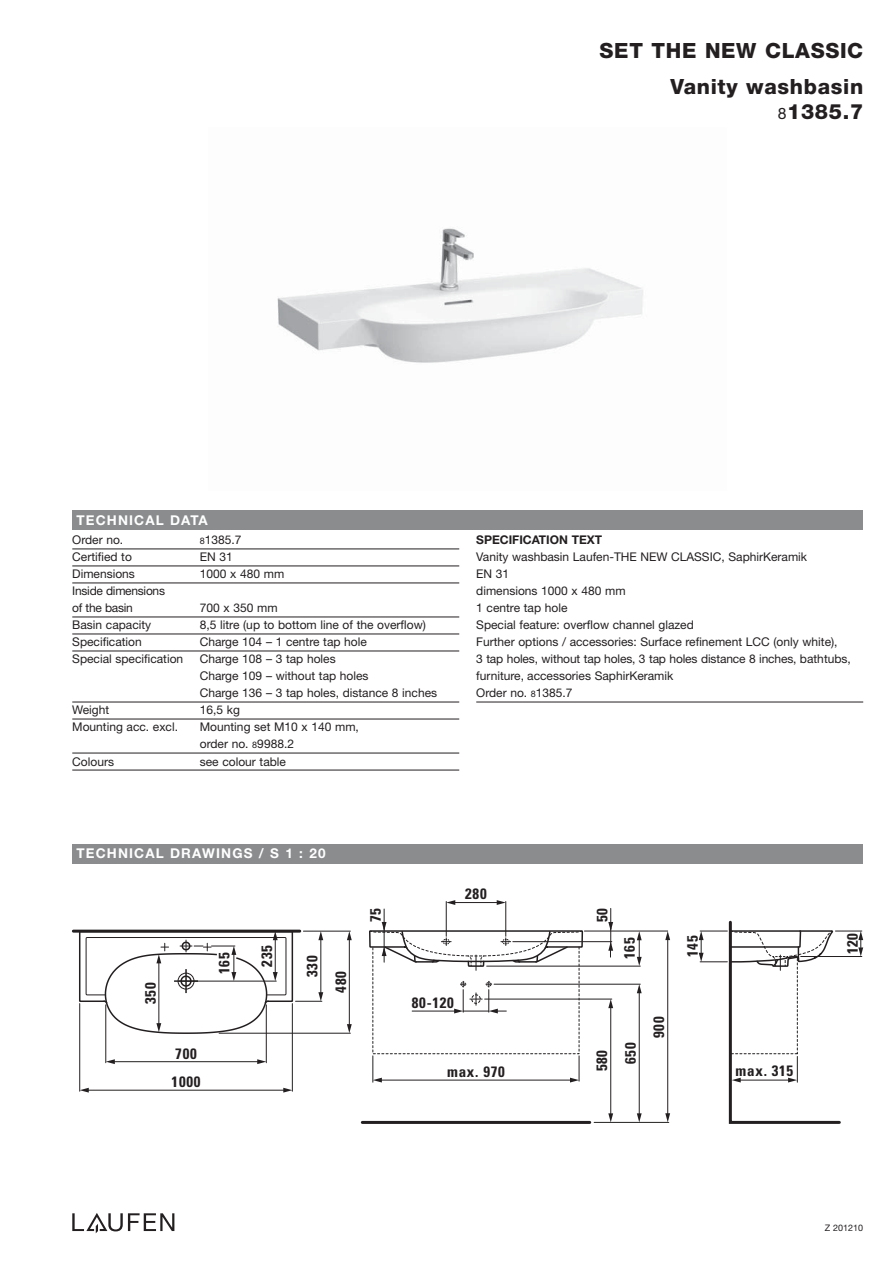
<style>
.page{position:relative;width:893px;height:1263px;background:#fff}
.page>*{position:absolute;margin:0;border:0;box-sizing:border-box;transform-origin:0 0}
.t1{font:800 21px/25.5px "Helvetica Neue";letter-spacing:.03em;color:#231f20;text-align:right}
.t2{font:700 condensed 15px "Univers";letter-spacing:.05em;color:#231f20}
.t3{font:700 13.5px "Helvetica Neue";letter-spacing:.085em;color:#fff}
.t4{font:12px/17px "Helvetica Neue";color:#231f20}
.t5{font:12px/17px "Helvetica Neue";letter-spacing:-.02em;color:#231f20}
.t6{font:700 12px "Helvetica Neue";color:#231f20}
.t7{font:9px "Helvetica Neue";color:#231f20}
.s1{font-weight:400;font-size:15.75px}
.s2{font-size:9px}
</style>
<div class="page">
<svg style="left:72px;top:1213px;width:102px;height:20px"></svg>
<div style="left:72px;top:844px;width:791px;height:19px;background:#8a8c8e"></div>
<div style="left:72px;top:510px;width:791px;height:19px;background:#8a8c8e"></div>
<img style="left:277px;top:228px;width:366px;height:135px">
<hr style="left:362px;top:1121px;width:228px;height:3px;background:#231f20">
<hr style="left:594px;top:1122px;width:75px;height:1px;background:#231f20">
<svg style="left:665px;top:1113px;width:5px;height:9px"></svg>
<svg style="left:665px;top:931px;width:5px;height:9px"></svg>
<hr style="left:667px;top:939px;width:1px;height:176px;background:#231f20">
<hr style="left:584px;top:931px;width:84px;height:1px;background:#231f20">
<hr style="left:494px;top:984px;width:146px;height:1px;background:#231f20">
<svg style="left:637px;top:984px;width:5px;height:9px"></svg>
<svg style="left:637px;top:1113px;width:5px;height:9px"></svg>
<hr style="left:639px;top:993px;width:1px;height:121px;background:#231f20">
<svg style="left:608px;top:999px;width:5px;height:9px"></svg>
<svg style="left:608px;top:1113px;width:5px;height:9px"></svg>
<hr style="left:610px;top:1007px;width:1px;height:107px;background:#231f20">
<hr style="left:485px;top:999px;width:127px;height:1px;background:#231f20">
<hr style="left:487px;top:966px;width:153px;height:1px;background:#231f20">
<svg style="left:637px;top:931px;width:5px;height:35px"></svg>
<hr style="left:513px;top:941px;width:99px;height:1px;background:#231f20">
<svg style="left:608px;top:908px;width:5px;height:49px"></svg>
<svg style="left:369px;top:900px;width:215px;height:182px"></svg>
<hr style="left:303px;top:931px;width:47px;height:1px;background:#231f20">
<hr style="left:219px;top:1033px;width:131px;height:1px;background:#231f20">
<svg style="left:347px;top:931px;width:5px;height:9px"></svg>
<svg style="left:347px;top:1024px;width:5px;height:9px"></svg>
<hr style="left:349px;top:939px;width:1px;height:86px;background:#231f20">
<hr style="left:79px;top:1003px;width:1px;height:88px;background:#231f20">
<hr style="left:292px;top:1003px;width:1px;height:88px;background:#231f20">
<svg style="left:80px;top:1088px;width:9px;height:4px"></svg>
<svg style="left:283px;top:1088px;width:9px;height:4px"></svg>
<hr style="left:88px;top:1090px;width:196px;height:1px;background:#231f20">
<hr style="left:73px;top:930px;width:227px;height:3px;background:#231f20">
<hr style="left:106px;top:1005px;width:1px;height:58px;background:#231f20">
<hr style="left:266px;top:1005px;width:1px;height:58px;background:#231f20">
<svg style="left:106px;top:1059px;width:9px;height:5px"></svg>
<svg style="left:257px;top:1059px;width:9px;height:5px"></svg>
<hr style="left:114px;top:1061px;width:144px;height:1px;background:#231f20">
<svg style="left:699px;top:863px;width:164px;height:261px"></svg>
<hr style="left:801px;top:956px;width:61px;height:1px;background:#231f20">
<svg style="left:78px;top:930px;width:245px;height:105px"></svg>
<hr style="left:72px;top:549px;width:387px;height:1px;background:#231f20">
<hr style="left:72px;top:566px;width:387px;height:1px;background:#231f20">
<hr style="left:72px;top:583px;width:387px;height:1px;background:#231f20">
<hr style="left:72px;top:617px;width:387px;height:1px;background:#231f20">
<hr style="left:72px;top:634px;width:387px;height:1px;background:#231f20">
<hr style="left:72px;top:651px;width:387px;height:1px;background:#231f20">
<hr style="left:72px;top:702px;width:387px;height:1px;background:#231f20">
<hr style="left:72px;top:719px;width:387px;height:1px;background:#231f20">
<hr style="left:72px;top:753px;width:387px;height:1px;background:#231f20">
<hr style="left:72px;top:770px;width:387px;height:1px;background:#231f20">
<hr style="left:476px;top:702px;width:387px;height:1px;background:#231f20">
<h1 class="t1" style="left:600px;top:39px;width:265px">SET THE NEW CLASSIC</h1>
<h1 class="t1" style="left:670px;top:75px;width:194px">Vanity washbasin<br><span class="s1">8</span>1385.7</h1>
<p class="t3" style="left:77px;top:515px;width:133px">TECHNICAL DATA</p>
<p class="t4" style="left:72px;top:533px;width:53px">Order no.</p>
<p class="t4" style="left:200px;top:533px;width:43px"><span class="s2">8</span>1385.7</p>
<p class="t4" style="left:72px;top:550px;width:61px">Certified to</p>
<p class="t4" style="left:200px;top:550px;width:35px">EN 31</p>
<p class="t4" style="left:72px;top:567px;width:64px">Dimensions</p>
<p class="t4" style="left:200px;top:567px;width:86px">1000 x 480 mm</p>
<p class="t5" style="left:72px;top:584px;width:94px">Inside dimensions of the basin</p>
<p class="t4" style="left:200px;top:601px;width:79px">700 x 350 mm</p>
<p class="t4" style="left:72px;top:618px;width:81px">Basin capacity</p>
<p class="t4" style="left:200px;top:618px;width:228px">8,5 litre (up to bottom line of the overflow)</p>
<p class="t4" style="left:72px;top:635px;width:71px">Specification</p>
<p class="t4" style="left:200px;top:635px;width:169px">Charge 104 – 1 centre tap hole</p>
<p class="t4" style="left:72px;top:652px;width:112px">Special specification</p>
<p class="t4" style="left:200px;top:652px;width:239px">Charge 108 – 3 tap holes<br>Charge 109 – without tap holes<br>Charge 136 – 3 tap holes, distance 8 inches</p>
<p class="t4" style="left:72px;top:703px;width:38px">Weight</p>
<p class="t4" style="left:200px;top:703px;width:42px">16,5 kg</p>
<p class="t4" style="left:72px;top:720px;width:107px">Mounting acc. excl.</p>
<p class="t4" style="left:200px;top:720px;width:161px">Mounting set M10 x 140 mm, order no. <span class="s2">8</span>9988.2</p>
<p class="t4" style="left:72px;top:754px;width:43px">Colours</p>
<p class="t4" style="left:200px;top:754px;width:88px">see colour table</p>
<p class="t6" style="left:476px;top:536px;width:127px">SPECIFICATION TEXT</p>
<p class="t4" style="left:476px;top:550px;width:376px">Vanity washbasin Laufen-THE NEW CLASSIC, SaphirKeramik<br>EN 31<br>dimensions 1000 x 480 mm<br>1 centre tap hole<br>Special feature: overflow channel glazed<br>Further options / accessories: Surface refinement LCC (only white),<br>3 tap holes, without tap holes, 3 tap holes distance 8 inches, bathtubs, furniture, accessories SaphirKeramik<br>Order no. <span class="s2">8</span>1385.7</p>
<p class="t3" style="left:77px;top:849px;width:250px">TECHNICAL DRAWINGS / S 1 : 20</p>
<p class="t2" style="left:145px;top:1004px;width:23px;rotate:-90deg">350</p>
<p class="t2" style="left:261px;top:967px;width:23px;rotate:-90deg">235</p>
<p class="t2" style="left:219px;top:974px;width:23px;rotate:-90deg">165</p>
<p class="t2" style="left:307px;top:977px;width:23px;rotate:-90deg">330</p>
<p class="t2" style="left:335px;top:993px;width:23px;rotate:-90deg">480</p>
<p class="t2" style="left:370px;top:922px;width:15px;rotate:-90deg">75</p>
<p class="t2" style="left:465px;top:888px;width:23px">280</p>
<p class="t2" style="left:412px;top:997px;width:44px">80-120</p>
<p class="t2" style="left:597px;top:922px;width:16px;rotate:-90deg">50</p>
<p class="t2" style="left:624px;top:959px;width:23px;rotate:-90deg">165</p>
<p class="t2" style="left:687px;top:957px;width:23px;rotate:-90deg">145</p>
<p class="t2" style="left:653px;top:1038px;width:23px;rotate:-90deg">900</p>
<p class="t2" style="left:847px;top:954px;width:22px;rotate:-90deg">120</p>
<p class="t2" style="left:175px;top:1048px;width:23px">700</p>
<p class="t2" style="left:172px;top:1076px;width:30px">1000</p>
<p class="t2" style="left:447px;top:1066px;width:59px">max. 970</p>
<p class="t2" style="left:596px;top:1071px;width:23px;rotate:-90deg">580</p>
<p class="t2" style="left:625px;top:1064px;width:23px;rotate:-90deg">650</p>
<p class="t2" style="left:736px;top:1065px;width:59px">max. 315</p>
<p class="t7" style="left:825px;top:1224px;width:40px">Z 201210</p>
</div>
